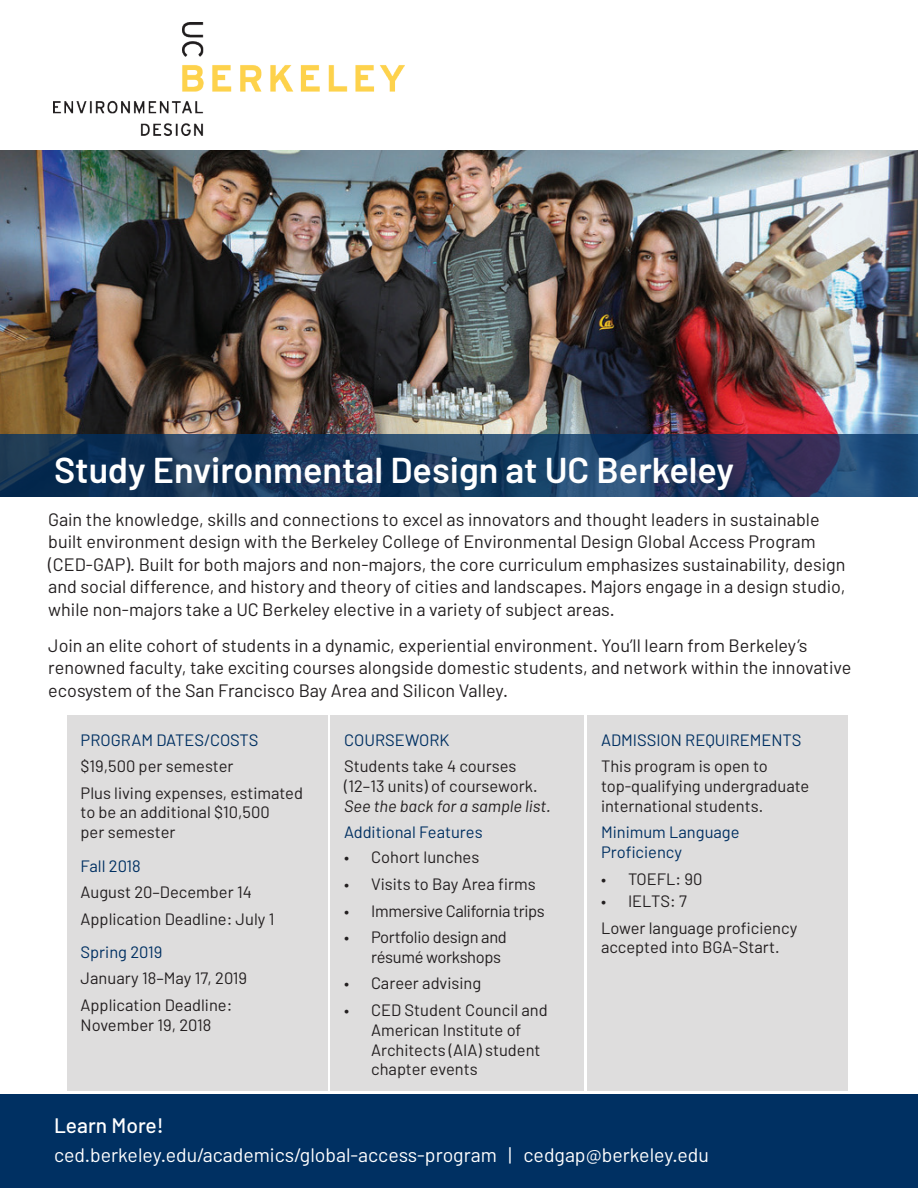
<style>
.page{position:relative;width:918px;height:1188px;background:#fff}
.page>*{position:absolute;margin:0;border:0;box-sizing:border-box;transform-origin:0 0}
.t1{font:600 36px "Barlow";color:#fff}
.t2{font:500 21px "Barlow";color:#fff}
.t3{font:19.5px "Barlow";color:#fff}
.t4{font:18px/22.5px "Barlow";color:#231f20}
.t5{font:16.5px/19.8px "Barlow";color:#231f20}
.t6{font:16.5px/19.8px "Barlow";color:#003062}
.t7{font:16.5px/19.8px "Barlow";letter-spacing:-.02em;color:#231f20}
.s1{font-style:italic}
</style>
<div class="page">
<div style="left:588px;top:716px;width:260px;height:375px;background:#dedddd"></div>
<div style="left:331px;top:716px;width:253px;height:375px;background:#dedddd"></div>
<div style="left:67px;top:716px;width:260px;height:375px;background:#dedddd"></div>
<img style="left:0;top:150px;width:918px;height:284px">
<div style="left:0;top:1094px;width:918px;height:94px;background:#003062"></div>
<img style="left:53px;top:23px;width:352px;height:113px">
<svg style="left:0;top:434px;width:918px;height:63px;background:#1c3b60"></svg>
<p class="t1" style="left:54px;top:448px;width:681px">Study Environmental Design at UC Berkeley</p>
<p class="t4" style="left:48px;top:508px;width:799px">Gain the knowledge, skills and connections to excel as innovators and thought leaders in sustainable built environment design with the Berkeley College of Environmental Design Global Access Program (CED-GAP). Built for both majors and non-majors, the core curriculum emphasizes sustainability, design and social difference, and history and theory of cities and landscapes. Majors engage in a design studio, while non-majors take a UC Berkeley elective in a variety of subject areas.</p>
<p class="t4" style="left:48px;top:634px;width:805px">Join an elite cohort of students in a dynamic, experiential environment. You’ll learn from Berkeley’s renowned faculty, take exciting courses alongside domestic students, and network within the innovative ecosystem of the San Francisco Bay Area and Silicon Valley.</p>
<p class="t6" style="left:81px;top:729px;width:180px">PROGRAM DATES/COSTS</p>
<p class="t5" style="left:81px;top:756px;width:154px">$19,500 per semester</p>
<p class="t5" style="left:81px;top:782px;width:224px">Plus living expenses, estimated to be an additional $10,500<br>per semester</p>
<p class="t6" style="left:81px;top:855px;width:62px">Fall 2018</p>
<p class="t5" style="left:81px;top:882px;width:173px">August 20–December 14</p>
<p class="t5" style="left:81px;top:908px;width:195px">Application Deadline: July 1</p>
<p class="t6" style="left:81px;top:942px;width:83px">Spring 2019</p>
<p class="t5" style="left:81px;top:968px;width:168px">January 18–May 17, 2019</p>
<p class="t5" style="left:81px;top:995px;width:153px">Application Deadline:<br>November 19, 2018</p>
<p class="t6" style="left:344px;top:729px;width:107px">COURSEWORK</p>
<p class="t5" style="left:344px;top:756px;width:208px">Students take 4 courses (12–13 units) of coursework.<br><span class="s1">See the back for a sample list.</span></p>
<p class="t6" style="left:344px;top:822px;width:140px">Additional Features</p>
<p class="t5" style="left:344px;top:847px;width:137px">• Cohort lunches</p>
<p class="t5" style="left:344px;top:874px;width:193px">• Visits to Bay Area firms</p>
<p class="t7" style="left:344px;top:900px;width:202px">• Immersive California trips</p>
<p class="t7" style="left:371px;top:927px;width:137px;text-indent:-27px">• Portfolio design and résumé workshops</p>
<p class="t5" style="left:344px;top:973px;width:139px">• Career advising</p>
<p class="t5" style="left:371px;top:1000px;width:178px;text-indent:-27px">• CED Student Council and<br>American Institute of<br>Architects (AIA) student chapter events</p>
<p class="t6" style="left:601px;top:729px;width:202px">ADMISSION REQUIREMENTS</p>
<p class="t5" style="left:601px;top:756px;width:210px">This program is open to top-qualifying undergraduate international students.</p>
<p class="t6" style="left:601px;top:822px;width:140px">Minimum Language<br>Proficiency</p>
<p class="t5" style="left:601px;top:868px;width:103px">• TOEFL: 90</p>
<p class="t5" style="left:601px;top:891px;width:87px">• IELTS: 7</p>
<p class="t5" style="left:601px;top:917px;width:198px">Lower language proficiency accepted into BGA-Start.</p>
<p class="t2" style="left:54px;top:1112px;width:111px">Learn More!</p>
<p class="t3" style="left:54px;top:1143px;width:656px">ced.berkeley.edu/academics/global-access-program | cedgap@berkeley.edu</p>
</div>
